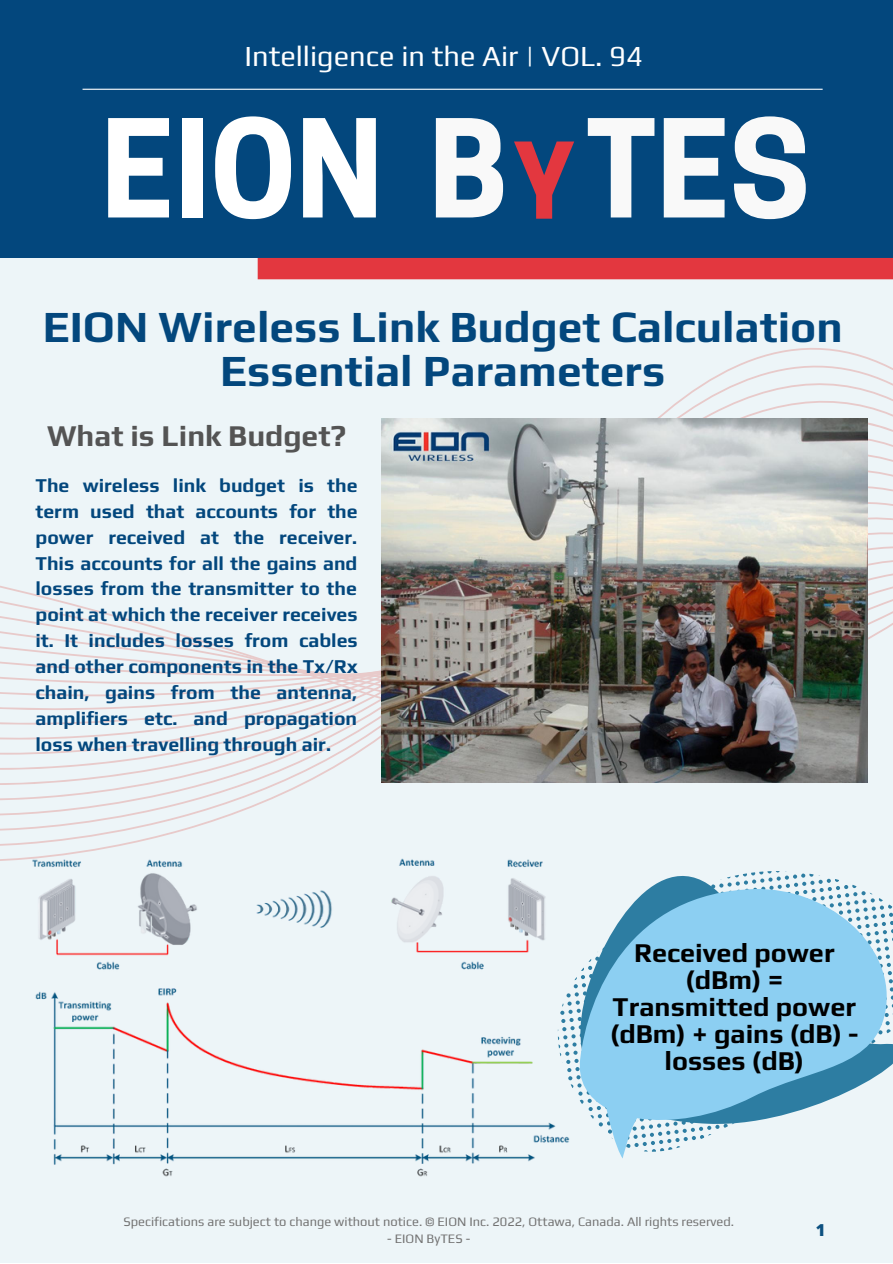
<style>
.page{position:relative;width:893px;height:1264px;background:#fff}
.page>*{position:absolute;margin:0;border:0;box-sizing:border-box;transform-origin:0 0}
.t1{font:700 127.35px "Cooper Hewitt";color:#fff}
.t2{font:700 98.85px "Cooper Hewitt";color:#e3373f}
.t3{font:700 44.25px/43.8px "Play";color:#03477d;text-align:center}
.t4{font:700 30px "Play";color:#545454}
.t5{font:28.95px "Play";color:#fff}
.t6{font:700 27px/27px "Play";color:#000;text-align:center}
.t7{font:700 19.5px/25.8px "Play";color:#03477d;text-align:justify}
.t8{font:800 16.5px "Open Sans";color:#0c5080}
.t9{font:12.9px "Play";color:#737373}
.s1{color:#f9f9f9}
</style>
<div class="page">
<div style="left:0;top:0;width:892px;height:1262px;background:#edf5f8"></div>
<div style="left:0;top:0;width:892px;height:258px;background:#03477d"></div>
<hr style="left:82px;top:89px;width:740px;height:1px;background:#fff">
<div style="left:258px;top:258px;width:634px;height:21px;background:#e3373f"></div>
<svg style="left:0;top:348px;width:892px;height:513px"></svg>
<img style="left:381px;top:418px;width:486px;height:364px">
<img style="left:25px;top:849px;width:544px;height:328px">
<svg style="left:569px;top:830px;width:323px;height:31px"></svg>
<svg style="left:558px;top:871px;width:335px;height:280px"></svg>
<svg style="left:579px;top:888px;width:308px;height:270px;fill:#8ccff2"></svg>
<h3 class="t5" style="left:244px;top:39px;width:400px">Intelligence in the Air | VOL. 94</h3>
<h1 class="t1" style="left:101px;top:122px;width:710px">EION <span class="s1">B TES</span></h1>
<h2 class="t2" style="left:513px;top:144px;width:63px">Y</h2>
<h3 class="t3" style="left:43px;top:304px;width:801px">EION Wireless Link Budget Calculation<br>Essential Parameters</h3>
<h3 class="t4" style="left:47px;top:417px;width:301px">What is Link Budget?</h3>
<p class="t7" style="left:35px;top:472px;width:324px">The wireless link budget is the term used that accounts for the power received at the receiver.<br>This accounts for all the gains and losses from the transmitter to the point at which the receiver receives it. It includes losses from cables and other components in the Tx/Rx chain, gains from the antenna, amplifiers etc. and propagation loss when travelling through air.</p>
<h3 class="t6" style="left:610px;top:938px;width:250px">Received power (dBm) =<br>Transmitted power (dBm) + gains (dB) - losses (dB)</h3>
<p class="t9" style="left:123px;top:1213px;width:612px">Specifications are subject to change without notice. © EION Inc. 2022, Ottawa, Canada. All rights reserved.</p>
<p class="t9" style="left:387px;top:1231px;width:85px">- EION ByTES -</p>
<p class="t8" style="left:815px;top:1218px;width:11px">1</p>
</div>
